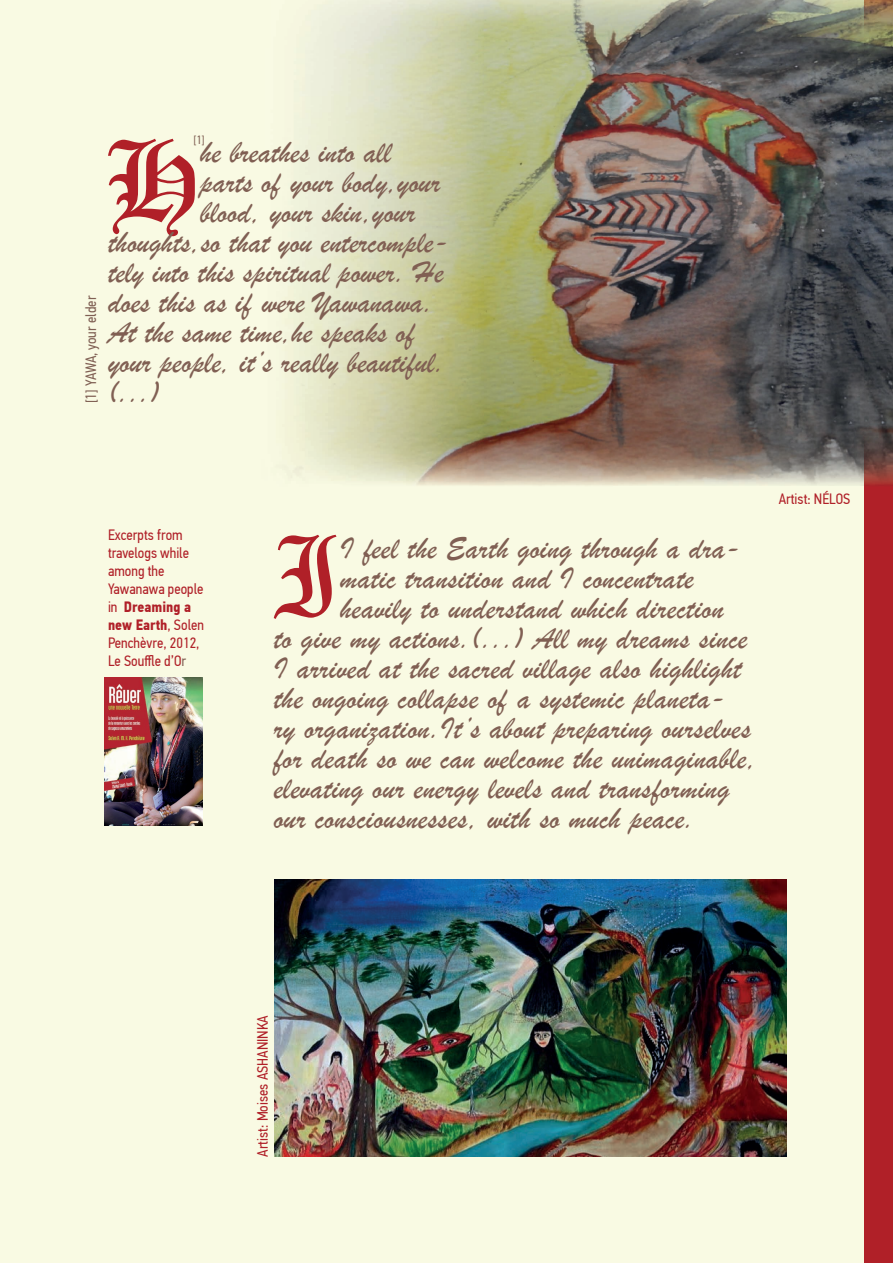
<style>
.page{position:relative;width:893px;height:1263px;background:#fff}
.page>*{position:absolute;margin:0;border:0;box-sizing:border-box;transform-origin:0 0}
.t1{font:112.65px "Old English Text";color:#b02028}
.t2{font:31.5px "Brush Script";letter-spacing:.01em;color:#805f53}
.t3{font:15px/18px "PF Din Text Cond Pro";color:#b02028}
.t4{font:15px "PF Din Text Cond Pro";color:#806054}
.t5{font:12px "PF Din Text Cond Pro";color:#806054}
.s1{font-weight:700}
.s2{color:#805f53}
</style>
<div class="page">
<div style="left:0;top:0;width:870px;height:1263px;background:#f9fae3"></div>
<div style="left:864px;top:0;width:29px;height:1263px;background:#b02028"></div>
<img style="left:104px;top:677px;width:98px;height:148px">
<img style="left:287px;top:0;width:606px;height:486px">
<img style="left:275px;top:880px;width:512px;height:277px">
<p class="t5" style="left:194px;top:133px;width:12px">[1]</p>
<h1 class="t1" style="left:105px;top:109px;width:97px">H</h1>
<p class="t2" style="left:200px;top:133px;width:192px">he breathes into all</p>
<p class="t2" style="left:200px;top:163px;width:242px">parts of your body,your</p>
<p class="t2" style="left:200px;top:193px;width:216px">blood, your skin,your</p>
<p class="t2" style="left:108px;top:223px;width:343px">thoughts,so that you entercomple-</p>
<p class="t2" style="left:108px;top:253px;width:337px">tely into this spiritual power. He</p>
<p class="t2" style="left:108px;top:283px;width:327px">does this as if were Yawanawa.</p>
<p class="t2" style="left:108px;top:313px;width:308px">At the same time,he speaks of</p>
<p class="t2" style="left:108px;top:343px;width:338px">your people, it’s really beautiful.</p>
<p class="t2" style="left:108px;top:373px;width:54px">(...)</p>
<p class="t4" style="left:82px;top:403px;width:109px;rotate:-90deg">[1] YAWA, your elder</p>
<p class="t3" style="left:108px;top:526px;width:98px">Excerpts from travelogs while among the<br>Yawanawa people in <span class="s1">Dreaming a new Earth</span>, Solen<br>Penchèvre, 2012,<br>Le Souffle d’O<span class="s2">r</span></p>
<h1 class="t1" style="left:271px;top:505px;width:71px">I</h1>
<p class="t2" style="left:340px;top:529px;width:403px">I feel the Earth going through a dra-</p>
<p class="t2" style="left:340px;top:559px;width:355px">matic transition and I concentrate</p>
<p class="t2" style="left:340px;top:589px;width:385px">heavily to understand which direction</p>
<p class="t2" style="left:274px;top:619px;width:475px">to give my actions.(...) All my dreams since</p>
<p class="t2" style="left:274px;top:649px;width:469px">I arrived at the sacred village also highlight</p>
<p class="t2" style="left:274px;top:679px;width:454px">the ongoing collapse of a systemic planeta-</p>
<p class="t2" style="left:274px;top:709px;width:479px">ry organization.It’s about preparing ourselves</p>
<p class="t2" style="left:274px;top:739px;width:484px">for death so we can welcome the unimaginable,</p>
<p class="t2" style="left:274px;top:769px;width:457px">elevating our energy levels and transforming</p>
<p class="t2" style="left:274px;top:799px;width:422px">our consciousnesses, with so much peace.</p>
<p class="t3" style="left:779px;top:490px;width:73px">Artist: NÉLOS</p>
<p class="t3" style="left:254px;top:1157px;width:143px;rotate:-90deg">Artist: Moises ASHANINKA</p>
</div>
